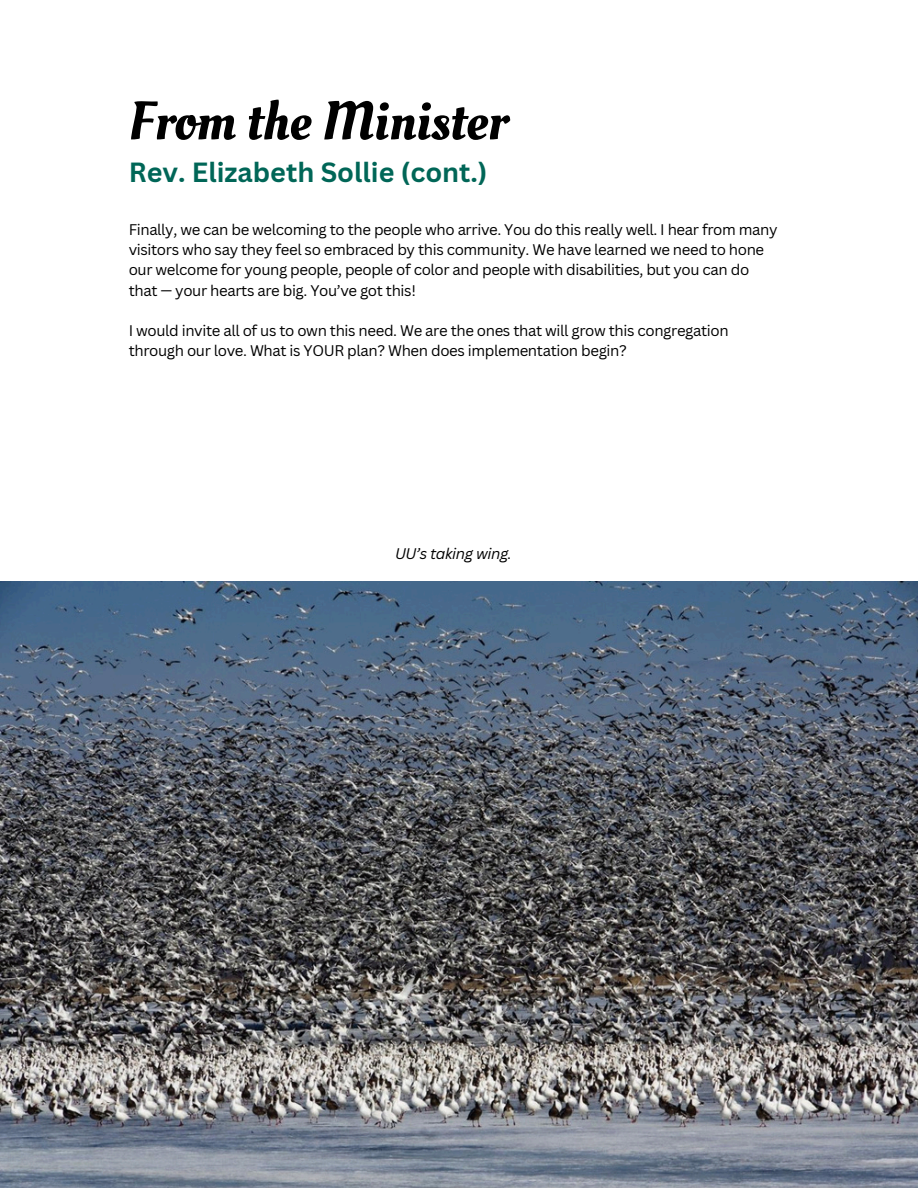
<style>
.page{position:relative;width:918px;height:1188px;background:#fff}
.page>*{position:absolute;margin:0;border:0;box-sizing:border-box;transform-origin:0 0}
.t1{font:54px "Oleo Script";color:#000}
.t2{font:700 27px "Canva Sans";color:#006657}
.t3{font:15px/20.2px "Canva Sans";letter-spacing:-.025em;color:#000}
.t4{font:italic 15px "Canva Sans";letter-spacing:-.025em;color:#000}
</style>
<div class="page">
<img style="left:0;top:581px;width:918px;height:607px">
<p class="t1" style="left:129px;top:85px;width:380px">From the Minister</p>
<p class="t2" style="left:129px;top:153px;width:360px">Rev. Elizabeth Sollie (cont.)</p>
<h1 class="t3" style="left:129px;top:219px;width:650px">Finally, we can be welcoming to the people who arrive. You do this really well. I hear from many visitors who say they feel so embraced by this community. We have learned we need to hone our welcome for young people, people of color and people with disabilities, but you can do that — your hearts are big. You’ve got this!</h1>
<h2 class="t3" style="left:129px;top:320px;width:602px">I would invite all of us to own this need. We are the ones that will grow this congregation through our love. What is YOUR plan? When does implementation begin?</h2>
<p class="t4" style="left:395px;top:543px;width:118px">UU’s taking wing.</p>
</div>
